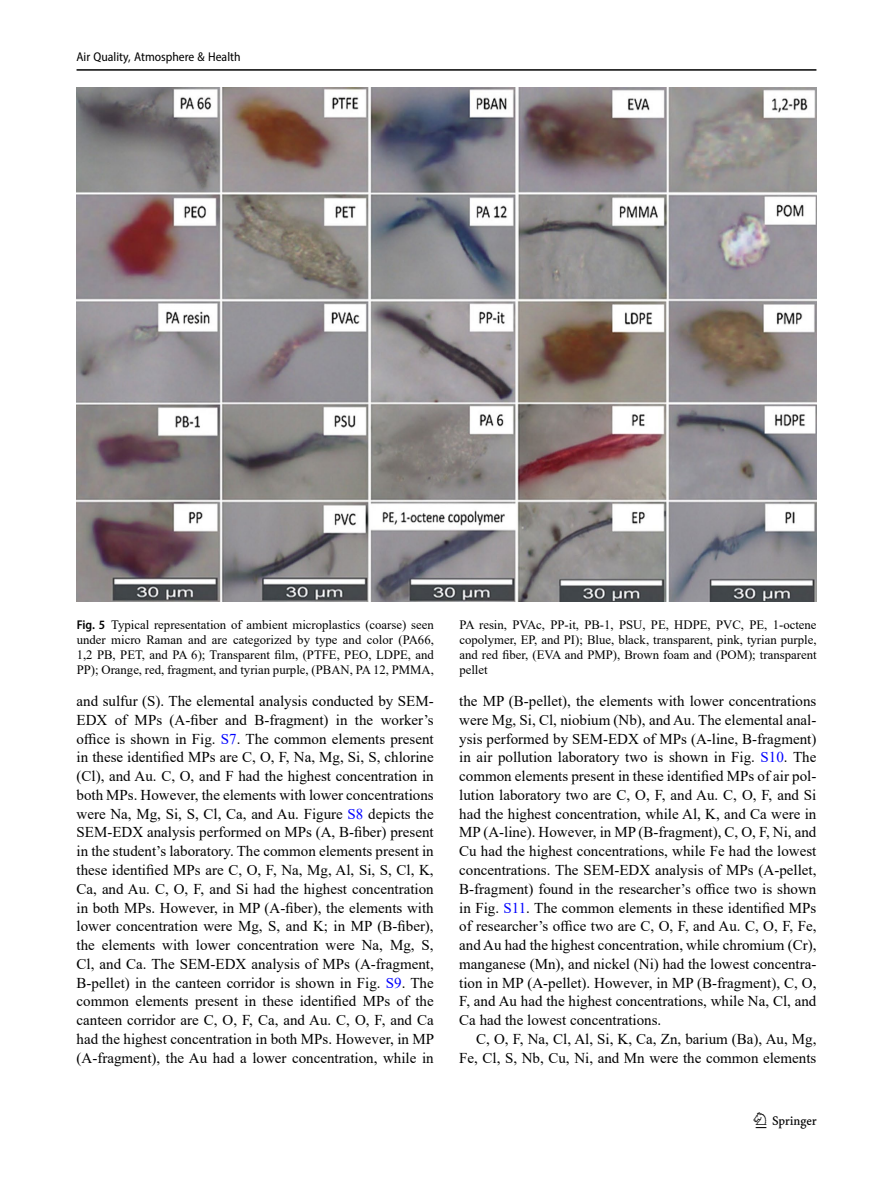
<style>
.page{position:relative;width:893px;height:1187px;background:#fff}
.page>*{position:absolute;margin:0;border:0;box-sizing:border-box;transform-origin:0 0}
.t1{font:22.5px "Springnew";color:#000}
.Body_Text_Indent{font:15px/18.8px "Times New Roman";color:#000;text-align:justify}
.Figure_Caption{font:12.75px/15px "Times New Roman";color:#000;text-align:justify}
.t2{font:semi-condensed 12.75px "Myriad Pro";color:#000}
.s1{font-family:"Myriad Pro";font-weight:600;font-stretch:semi-condensed}
.s2{color:#00f}
</style>
<div class="page">
<hr style="left:77px;top:69px;width:739px;height:2px;background:#000">
<img style="left:77px;top:87px;width:740px;height:514px">
<p class="t2" style="left:77px;top:49px;width:166px">Air Quality, Atmosphere &amp; Health</p>
<p class="Figure_Caption" style="left:77px;top:616px;width:359px"><span class="s1">Fig. 5</span> Typical representation of ambient microplastics (coarse) seen under micro Raman and are categorized by type and color (PA66, 1,2 PB, PET, and PA 6); Transparent film, (PTFE, PEO, LDPE, and PP); Orange, red, fragment, and tyrian purple, (PBAN, PA 12, PMMA,</p>
<p class="Figure_Caption" style="left:459px;top:616px;width:359px">PA resin, PVAc, PP-it, PB-1, PSU, PE, HDPE, PVC, PE, 1-octene copolymer, EP, and PI); Blue, black, transparent, pink, tyrian purple, and red fiber, (EVA and PMP), Brown foam and (POM); transparent pellet</p>
<p class="Body_Text_Indent" style="left:77px;top:691px;width:359px">and sulfur (S). The elemental analysis conducted by SEM-EDX of MPs (A-fiber and B-fragment) in the worker’s office is shown in Fig. <span class="s2">S7</span>. The common elements present in these identified MPs are C, O, F, Na, Mg, Si, S, chlorine (Cl), and Au. C, O, and F had the highest concentration in both MPs. However, the elements with lower concentrations were Na, Mg, Si, S, Cl, Ca, and Au. Figure <span class="s2">S8</span> depicts the SEM-EDX analysis performed on MPs (A, B-fiber) present in the student’s laboratory. The common elements present in these identified MPs are C, O, F, Na, Mg, Al, Si, S, Cl, K, Ca, and Au. C, O, F, and Si had the highest concentration in both MPs. However, in MP (A-fiber), the elements with lower concentration were Mg, S, and K; in MP (B-fiber), the elements with lower concentration were Na, Mg, S, Cl, and Ca. The SEM-EDX analysis of MPs (A-fragment, B-pellet) in the canteen corridor is shown in Fig. <span class="s2">S9</span>. The common elements present in these identified MPs of the canteen corridor are C, O, F, Ca, and Au. C, O, F, and Ca had the highest concentration in both MPs. However, in MP (A-fragment), the Au had a lower concentration, while in</p>
<p class="Body_Text_Indent" style="left:459px;top:691px;width:359px">the MP (B-pellet), the elements with lower concentrations were Mg, Si, Cl, niobium (Nb), and Au. The elemental anal&shy;ysis performed by SEM-EDX of MPs (A-line, B-fragment) in air pollution laboratory two is shown in Fig. <span class="s2">S10</span>. The common elements present in these identified MPs of air pol&shy;lution laboratory two are C, O, F, and Au. C, O, F, and Si had the highest concentration, while Al, K, and Ca were in MP (A-line). However, in MP (B-fragment), C, O, F, Ni, and Cu had the highest concentrations, while Fe had the lowest concentrations. The SEM-EDX analysis of MPs (A-pellet, B-fragment) found in the researcher’s office two is shown in Fig. <span class="s2">S11</span>. The common elements in these identified MPs of researcher’s office two are C, O, F, and Au. C, O, F, Fe, and Au had the highest concentration, while chromium (Cr), manganese (Mn), and nickel (Ni) had the lowest concentra&shy;tion in MP (A-pellet). However, in MP (B-fragment), C, O, F, and Au had the highest concentrations, while Na, Cl, and Ca had the lowest concentrations.</p>
<p class="Body_Text_Indent" style="left:459px;top:1028px;width:359px;text-align:right">C, O, F, Na, Cl, Al, Si, K, Ca, Zn, barium (Ba), Au, Mg,<br>Fe, Cl, S, Nb, Cu, Ni, and Mn were the common elements</p>
<h1 class="t1" style="left:756px;top:1107px;width:63px">1 3</h1>
</div>
